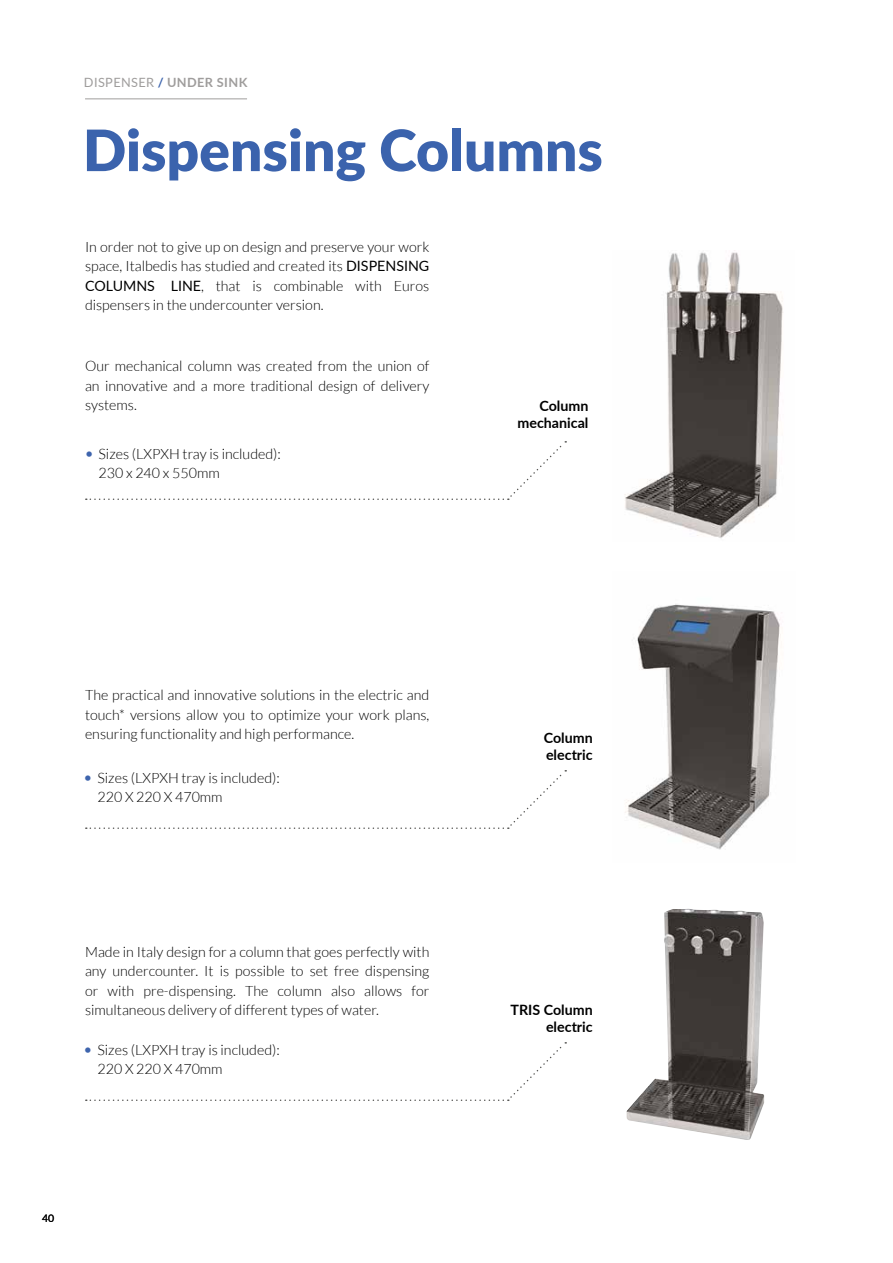
<style>
.page{position:relative;width:893px;height:1263px;background:#fff}
.page>*{position:absolute;margin:0;border:0;box-sizing:border-box;transform-origin:0 0}
.t1{font:900 57px "Lato";color:#3b63ad}
.t2{font:300 14.25px/19.5px "Lato";color:#000;text-align:justify}
.t3{font:700 14.25px/17.1px "Lato";color:#000;text-align:right}
.t4{font:12.75px "Lato";letter-spacing:.03em;color:#9f9d9c}
.t5{font:10.5px "Lato";color:#000}
.s1{font-weight:700;color:#3b63ad}
.s2{font-weight:700}
.s3{font-weight:400}
</style>
<div class="page">
<hr style="left:85px;top:98px;width:162px;height:1px;background:#9f9d9c">
<img style="left:624px;top:250px;width:159px;height:288px">
<img style="left:625px;top:604px;width:156px;height:246px">
<img style="left:626px;top:909px;width:138px;height:231px">
<svg style="left:85px;top:770px;width:481px;height:59px"></svg>
<svg style="left:86px;top:441px;width:480px;height:59px"></svg>
<svg style="left:85px;top:1042px;width:481px;height:59px"></svg>
<p class="t4" style="left:84px;top:73px;width:165px">DISPENSER <span class="s1">/</span> <span class="s2">UNDER SINK</span></p>
<h1 class="t1" style="left:83px;top:107px;width:521px">Dispensing Columns</h1>
<p class="t2" style="left:85px;top:237px;width:346px">In order not to give up on design and preserve your work space, Italbedis has studied and created its <span class="s3">DISPENSING COLUMNS LINE</span>, that is combinable with Euros dispensers in the undercounter version.</p>
<p class="t2" style="left:85px;top:356px;width:346px">Our mechanical column was created from the union of an innovative and a more traditional design of delivery systems.</p>
<p class="t2" style="left:99px;top:444px;width:184px">Sizes (LXPXH tray is included):<br>230 x 240 x 550mm</p>
<p class="t3" style="left:517px;top:397px;width:72px">Column mechanical</p>
<p class="t2" style="left:85px;top:685px;width:346px">The practical and innovative solutions in the electric and touch* versions allow you to optimize your work plans, ensuring functionality and high performance.</p>
<p class="t2" style="left:97px;top:768px;width:184px">Sizes (LXPXH tray is included):<br>220 X 220 X 470mm</p>
<p class="t2" style="left:85px;top:942px;width:346px">Made in Italy design for a column that goes perfectly with any undercounter. It is possible to set free dispensing or with pre-dispensing. The column also allows for simultaneous delivery of different types of water.</p>
<p class="t2" style="left:97px;top:1040px;width:184px">Sizes (LXPXH tray is included):<br>220 X 220 X 470mm</p>
<p class="t5" style="left:42px;top:1211px;width:14px">40</p>
<p class="t3" style="left:544px;top:728px;width:51px;text-align:left">Column electric</p>
<p class="t3" style="left:510px;top:1000px;width:84px">TRIS Column electric</p>
</div>
